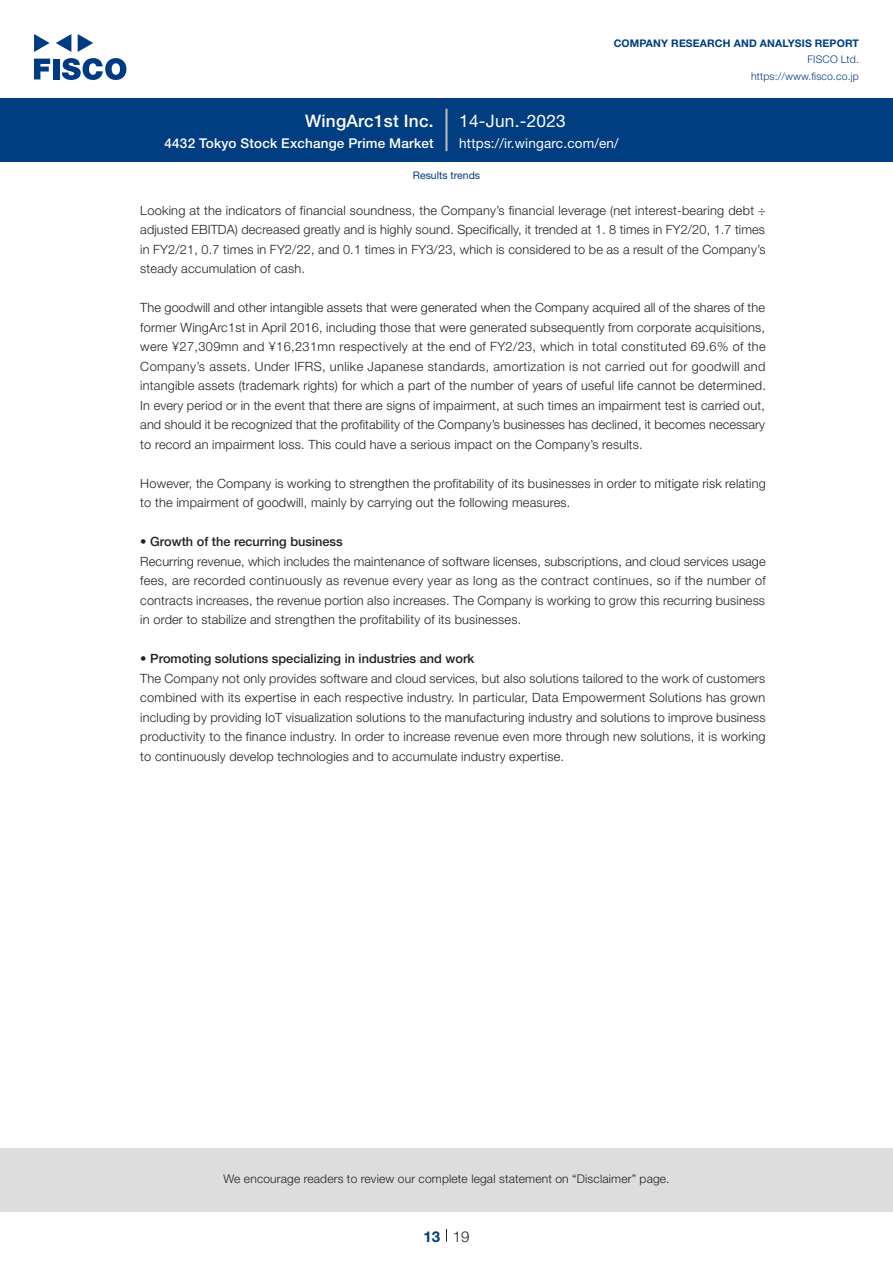
<style>
.page{position:relative;width:893px;height:1263px;background:#fff}
.page>*{position:absolute;margin:0;border:0;box-sizing:border-box;transform-origin:0 0}
.t1{font:500 17.25px "Helvetica Neue LT Std";letter-spacing:.015em;color:#fff}
.t2{font:17.25px "Helvetica Neue LT Std";letter-spacing:.015em;color:#fff}
.t3{font:300 15px "Helvetica Neue LT Std";color:#231f20}
.t4{font:700 15px "Helvetica Neue LT Std";color:#003d81}
.t5{font:500 13.5px "Helvetica Neue LT Std";letter-spacing:.015em;color:#fff}
.t6{font:13.5px "Helvetica Neue LT Std";letter-spacing:.015em;color:#fff}
.t7{font:300 12.75px/19.5px "Helvetica Neue LT Std";letter-spacing:.015em;color:#231f20;text-align:justify}
.t8{font:500 12.75px "Helvetica Neue LT Std";color:#231f20}
.t9{font:300 12px "Helvetica Neue LT Std";letter-spacing:.015em;color:#231f20}
.t10{font:700 10.5px "Helvetica Neue LT Std";letter-spacing:.015em;color:#003d81}
.t11{font:300 10.5px/16.5px "Helvetica Neue LT Std";letter-spacing:.015em;color:#003d81;text-align:right}
.t12{font:10.5px "Helvetica Neue LT Std";color:#003d81}
</style>
<div class="page">
<div style="left:0;top:1148px;width:893px;height:64px;background:#ddd"></div>
<svg style="left:34px;top:59px;width:16px;height:20px"></svg>
<div style="left:53px;top:59px;width:6px;height:20px;background:#003a83"></div>
<svg style="left:62px;top:58px;width:64px;height:22px"></svg>
<svg style="left:34px;top:34px;width:16px;height:18px"></svg>
<svg style="left:78px;top:34px;width:15px;height:18px"></svg>
<svg style="left:56px;top:34px;width:15px;height:18px"></svg>
<div style="left:0;top:98px;width:893px;height:64px;background:#003d81"></div>
<hr style="left:445px;top:109px;width:3px;height:42px;background:#b5b5b6">
<svg style="left:446px;top:1229px;width:1px;height:13px"></svg>
<h1 class="t1" style="left:305px;top:110px;width:130px">WingArc1st Inc.</h1>
<p class="t5" style="left:165px;top:135px;width:271px">4432 Tokyo Stock Exchange Prime Market</p>
<h1 class="t2" style="left:459px;top:110px;width:108px">14-Jun.-2023</h1>
<p class="t10" style="left:614px;top:37px;width:247px">COMPANY RESEARCH AND ANALYSIS REPORT</p>
<p class="t11" style="left:751px;top:51px;width:109px">FISCO Ltd. https://www.fisco.co j p.</p>
<p class="t6" style="left:459px;top:135px;width:161px">https:// .i r wingarc.com/en/</p>
<p class="t12" style="left:413px;top:169px;width:69px">Results trends</p>
<p class="t7" style="left:140px;top:200px;width:627px">Looking at the indicators of financial soundness, the Company s’ financial leverage (net interest-bearing debt ÷ adjusted EBITDA) decreased greatly and is highly sound. Specifically it, trended at 1. 8 times in FY2/20, 1.7 times in FY2/21, 0.7 times in FY2/22, and 0.1 times in FY3/23, which is considered to be as a result of the Company s’ steady accumulation of cash.</p>
<p class="t7" style="left:140px;top:298px;width:627px">The goodwill and other intangible assets that were generated when the Company acquired all of the shares of the former WingArc1st in April 2016, including those that were generated subsequently from corporate acquisitions, were ¥27,309mn and ¥16,231mn respectively at the end of FY2/23, which in total constituted 69.6% of the Company s’ assets. Under IFRS, unlike Japanese standards, amortization is not carried out for goodwill and intangible assets (trademark rights) for which a part of the number of years of useful life cannot be determined.<br>In every period or in the event that there are signs of impairment, at such times an impairment test is carried out, and should it be recognized that the profitability of the Company s’ businesses has declined it, becomes necessary to record an impairment loss. This could have a serious impact on the Company s’ results.</p>
<p class="t7" style="left:140px;top:473px;width:627px">However, the Company is working to strengthen the profitability of its businesses in order to mitigate risk relating to the impairment of goodwill, mainly by carrying out the following measures.</p>
<p class="t8" style="left:140px;top:534px;width:204px">• Growth of the recurring business</p>
<p class="t7" style="left:140px;top:551px;width:627px">Recurring revenue, which includes the maintenance of software licenses, subscriptions, and cloud services usage fees, are recorded continuously as revenue every year as long as the contract continues, so if the number of contracts increases, the revenue portion also increases. The Company is working to grow this recurring business in order to stabilize and strengthen the profitability of its businesses.</p>
<p class="t8" style="left:140px;top:651px;width:335px">• Promoting solutions specializing in industries and work</p>
<p class="t7" style="left:140px;top:668px;width:627px">The Company not only provides software and cloud services, but also solutions tailored to the work of customers combined with its expertise in each respective industry In. particular, Data Empowerment Solutions has grown including by providing IoT visualization solutions to the manufacturing industry and solutions to improve business productivity to the finance industry In. order to increase revenue even more through new solutions isit, working to continuously develop technologies and to accumulate industry expertise.</p>
<p class="t9" style="left:223px;top:1171px;width:448px">We encourage readers to review our complete legal statement on “Disclaimer” page.</p>
<p class="t4" style="left:423px;top:1227px;width:18px">13</p>
<p class="t3" style="left:453px;top:1227px;width:18px">19</p>
</div>
